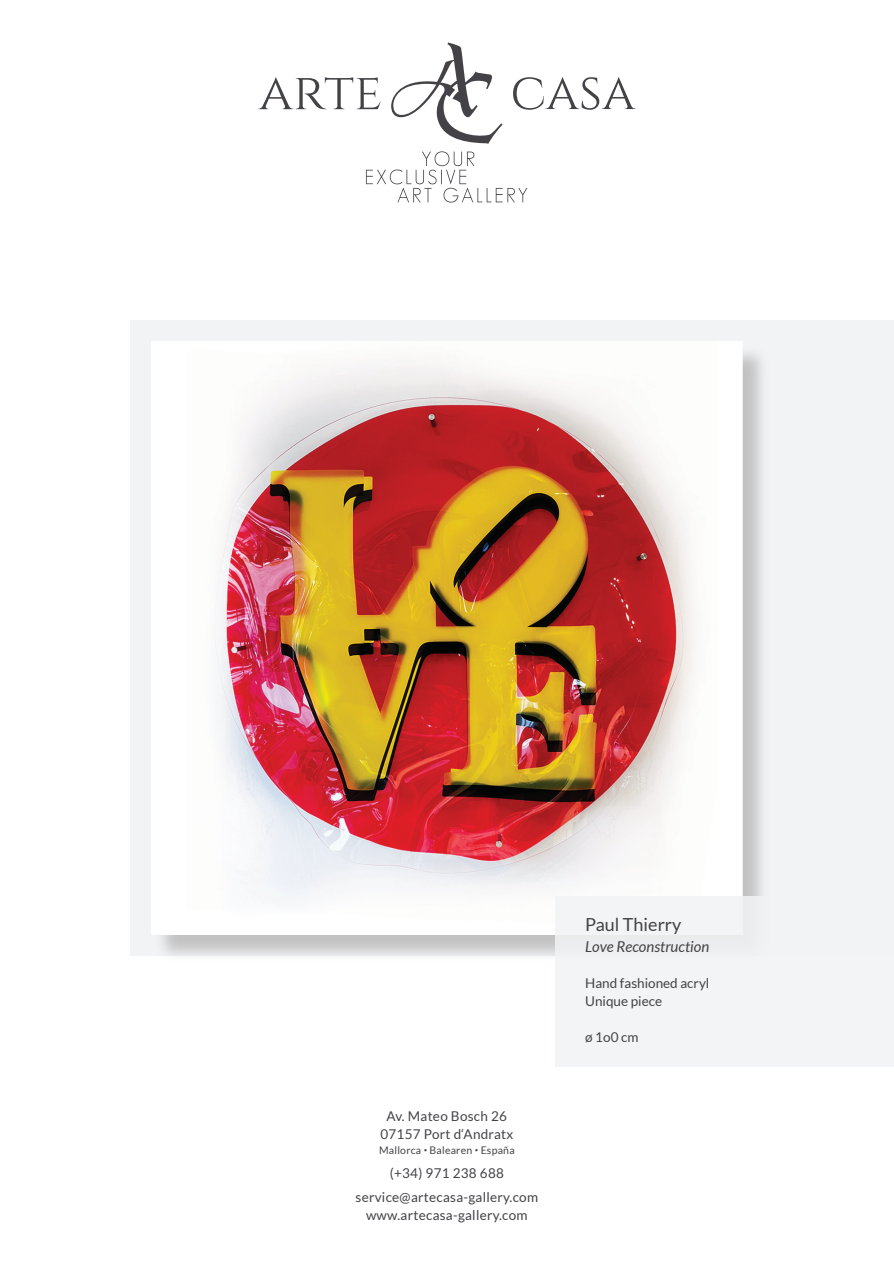
<style>
.page{position:relative;width:894px;height:1264px;background:#fff}
.page>*{position:absolute;margin:0;border:0;box-sizing:border-box;transform-origin:0 0}
.t1{font:18px "Lato";color:#444246}
.t2{font:italic 15px "Lato";color:#444246}
.t3{font:13.5px/18px "Lato";letter-spacing:.02em;color:#444246;text-align:center}
.t4{font:13.5px/18px "Lato";color:#444246}
.t5{font:10.5px "Lato";letter-spacing:.02em;color:#444246}
</style>
<div class="page">
<svg style="left:513px;top:77px;width:122px;height:33px"></svg>
<svg style="left:258px;top:77px;width:122px;height:32px"></svg>
<svg style="left:391px;top:43px;width:111px;height:101px"></svg>
<svg style="left:366px;top:151px;width:161px;height:51px"></svg>
<div style="left:130px;top:320px;width:763px;height:636px;background:#f2f3f4"></div>
<img style="left:154px;top:353px;width:608px;height:602px">
<img style="left:151px;top:342px;width:591px;height:592px">
<div style="left:555px;top:896px;width:338px;height:170px;background:#f2f3f4"></div>
<p class="t3" style="left:380px;top:1107px;width:134px">Av. Mateo Bosch 26<br>07157 Port d‘Andratx</p>
<p class="t5" style="left:379px;top:1145px;width:137px">Mallorca <sup>•</sup> Balearen <sup>•</sup> España</p>
<p class="t3" style="left:355px;top:1161px;width:184px;line-height:24px">(+34) 971 238 688 service@artecasa-gallery.com</p>
<p class="t3" style="left:366px;top:1206px;width:163px">www.artecasa-gallery.com</p>
<h1 class="t1" style="left:585px;top:916px;width:98px">Paul Thierry</h1>
<p class="t2" style="left:585px;top:939px;width:125px">Love Reconstruction</p>
<p class="t4" style="left:585px;top:974px;width:126px">Hand fashioned acryl<br>Unique piece</p>
<p class="t3" style="left:585px;top:1028px;width:55px">ø 1o0 cm</p>
</div>
